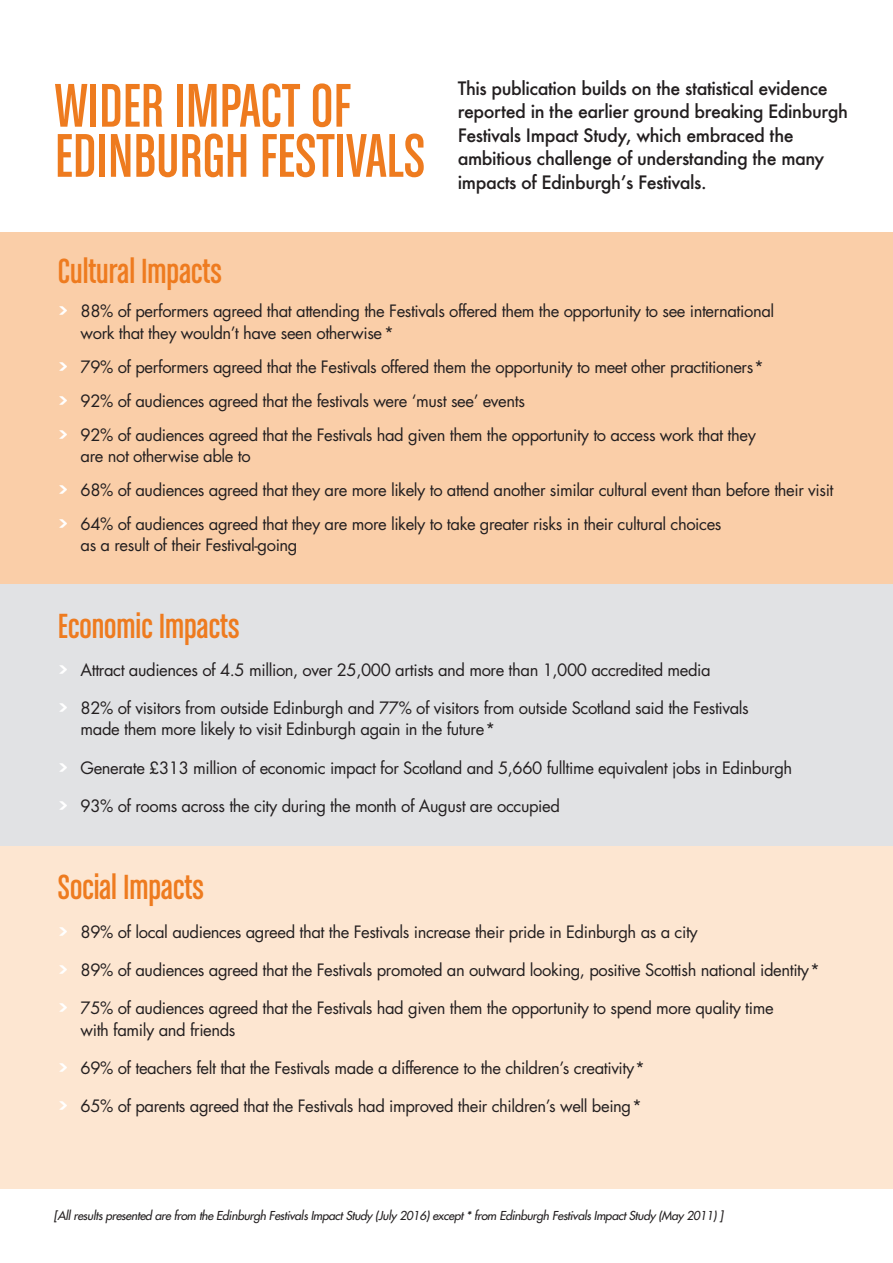
<style>
.page{position:relative;width:893px;height:1263px;background:#fff}
.page>*{position:absolute;margin:0;border:0;box-sizing:border-box;transform-origin:0 0}
.t1{font:65.55px/50.1px "Chalet Comprime Cologne Sixty";color:#ee7b1f}
.t2{font:37.05px "Chalet Comprime Cologne Sixty";color:#ee7b1f}
.t3{font:500 18px/23.4px "Futura";letter-spacing:-.025em;color:#231f20}
.t4{font:16.65px/34px "Futura";letter-spacing:-.025em;color:#231f20}
.t5{font:italic 12px "Futura";letter-spacing:-.025em;color:#231f20}
.s1{font-family:"Neo Sans";font-weight:900;color:#fff}
</style>
<div class="page">
<div style="left:0;top:232px;width:893px;height:379px;background:#facea8"></div>
<div style="left:0;top:584px;width:893px;height:275px;background:#e1e2e4"></div>
<div style="left:0;top:846px;width:893px;height:342px;background:#fde6d1"></div>
<h1 class="t1" style="left:55px;top:79px;width:372px">WIDER IMPACT OF<br>EDINBURGH FESTIVALS</h1>
<p class="t3" style="left:458px;top:77px;width:392px">This publication builds on the statistical evidence reported in the earlier ground breaking Edinburgh Festivals Impact Study, which embraced the ambitious challenge of understanding the many impacts of Edinburgh’s Festivals.</p>
<h2 class="t2" style="left:58px;top:249px;width:165px">Cultural Impacts</h2>
<p class="t4" style="left:81px;top:302px;width:695px;line-height:21.3px;text-indent:-23px"><span class="s1">&gt;</span> 88% of performers agreed that attending the Festivals offered them the opportunity to see international work that they wouldn’t have seen otherwise*</p>
<p class="t4" style="left:58px;top:351px;width:708px"><span class="s1">&gt;</span> 79% of performers agreed that the Festivals offered them the opportunity to meet other practitioners* <span class="s1">&gt;</span> 92% of audiences agreed that the festivals were ‘must see’ events<br><span class="s1">&gt;</span> 92% of audiences agreed that the Festivals had given them the opportunity to access work that they</p>
<p class="t4" style="left:58px;top:440px;width:777px;text-indent:23px">are not otherwise able to<br><span class="s1">&gt;</span> 68% of audiences agreed that they are more likely to attend another similar cultural event than before their visit <span class="s1">&gt;</span> 64% of audiences agreed that they are more likely to take greater risks in their cultural choices</p>
<p class="t4" style="left:81px;top:529px;width:218px">as a result of their Festival-going</p>
<h2 class="t2" style="left:58px;top:603px;width:183px">Economic Impacts</h2>
<p class="t4" style="left:58px;top:654px;width:654px"><span class="s1">&gt;</span> Attract audiences of 4.5 million, over 25,000 artists and more than 1,000 accredited media</p>
<p class="t4" style="left:81px;top:699px;width:670px;line-height:21.3px;text-indent:-23px"><span class="s1">&gt;</span> 82% of visitors from outside Edinburgh and 77% of visitors from outside Scotland said the Festivals made them more likely to visit Edinburgh again in the future*</p>
<p class="t4" style="left:58px;top:752px;width:736px"><span class="s1">&gt;</span> Generate £313 million of economic impact for Scotland and 5,660 fulltime equivalent jobs in Edinburgh</p>
<p class="t4" style="left:58px;top:790px;width:504px"><span class="s1">&gt;</span> 93% of rooms across the city during the month of August are occupied</p>
<h2 class="t2" style="left:58px;top:865px;width:147px">Social Impacts</h2>
<p class="t4" style="left:58px;top:916px;width:641px"><span class="s1">&gt;</span> 89% of local audiences agreed that the Festivals increase their pride in Edinburgh as a city</p>
<p class="t4" style="left:58px;top:954px;width:764px"><span class="s1">&gt;</span> 89% of audiences agreed that the Festivals promoted an outward looking, positive Scottish national identity*</p>
<p class="t4" style="left:81px;top:999px;width:695px;line-height:21.3px;text-indent:-23px"><span class="s1">&gt;</span> 75% of audiences agreed that the Festivals had given them the opportunity to spend more quality time with family and friends</p>
<p class="t4" style="left:58px;top:1052px;width:589px"><span class="s1">&gt;</span> 69% of teachers felt that the Festivals made a difference to the children’s creativity*</p>
<p class="t4" style="left:58px;top:1090px;width:586px"><span class="s1">&gt;</span> 65% of parents agreed that the Festivals had improved their children’s well being*</p>
<p class="t5" style="left:54px;top:1210px;width:671px">[All results presented are from the Edinburgh Festivals Impact Study (July 2016) except * from Edinburgh Festivals Impact Study (May 2011) ]</p>
</div>
